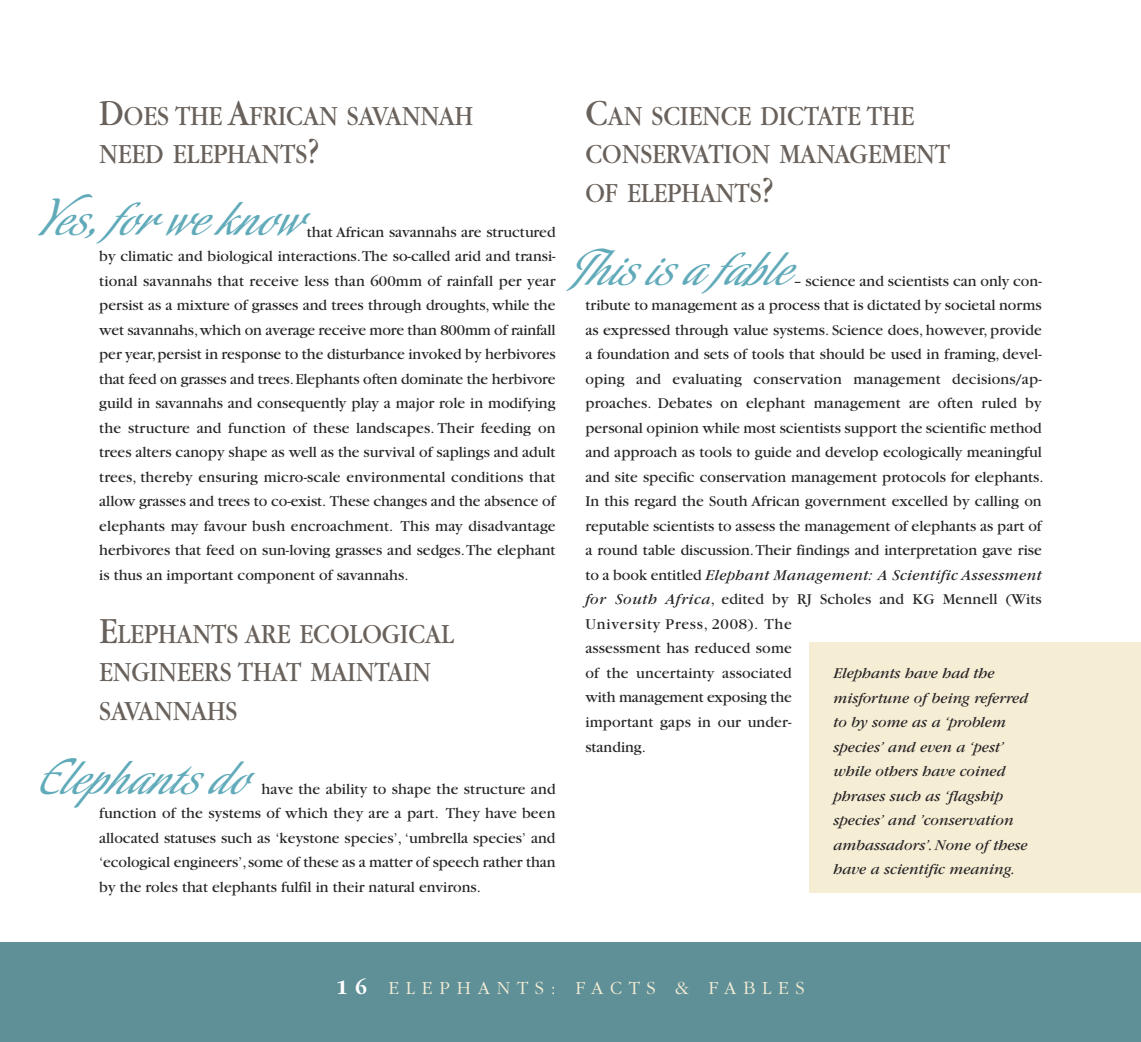
<style>
.page{position:relative;width:1141px;height:1042px;background:#fff}
.page>*{position:absolute;margin:0;border:0;box-sizing:border-box;transform-origin:0 0}
.t1{font:italic 42px "Inoxida";letter-spacing:.025em;color:#60aaba}
.t2{font:28.88px/38.5px "Garamond";color:#69615b;scale:.9 1}
.t3{font:300 19.25px "Garamond";letter-spacing:.35em;color:#f6edd5}
.t4{font:15.75px/24.5px "Garamond";color:#272627;text-align:justify}
.t5{font:italic 15.75px/24.5px "Garamond";color:#272627}
.s1{font-size:38.5px}
.s2{font-style:italic}
.s3{font-weight:700;font-size:21px;color:#fff}
</style>
<div class="page">
<div style="left:0;top:943px;width:1141px;height:99px;background:#5f9097"></div>
<div style="left:809px;top:642px;width:332px;height:251px;background:#f6edd5"></div>
<h2 class="t2" style="left:99px;top:99px;width:417px"><span class="s1">D</span>OES THE <span class="s1">A</span>FRICAN SAVANNAH<br>NEED ELEPHANTS<span class="s1">?</span></h2>
<h1 class="t1" style="left:39px;top:197px;width:263px">Yes,for we know</h1>
<p class="t4" style="left:99px;top:221px;width:458px;text-indent:208px">that African savannahs are structured by climatic and biological interactions.The so-called arid and transi&shy;tional savannahs that receive less than 600mm of rainfall per year persist as a mixture of grasses and trees through droughts, while the wet savannahs,which on average receive more than 800mm of rainfall per year,persist in response to the disturbance invoked by herbivores that feed on grasses and trees.Elephants often dominate the herbivore guild in savannahs and consequently play a major role in modifying the structure and function of these landscapes. Their feeding on trees alters canopy shape as well as the survival of saplings and adult trees, thereby ensuring micro-scale environmental conditions that allow grasses and trees to co-exist. These changes and the absence of elephants may favour bush encroachment. This may disadvantage herbivores that feed on sun-loving grasses and sedges.The elephant is thus an important component of savannahs.</p>
<h2 class="t2" style="left:99px;top:617px;width:396px"><span class="s1">E</span>LEPHANTS ARE ECOLOGICAL<br>ENGINEERS THAT MAINTAIN<br>SAVANNAHS</h2>
<h1 class="t1" style="left:36px;top:755px;width:213px">Elephantsdo</h1>
<p class="t4" style="left:99px;top:778px;width:458px;text-indent:162px">have the ability to shape the structure and function of the systems of which they are a part. They have been allocated statuses such as ‘keystone species’, ‘umbrella species’ and ‘ecological engineers’,some of these as a matter of speech rather than by the roles that elephants fulfil in their natural environs.</p>
<h2 class="t2" style="left:585px;top:99px;width:407px"><span class="s1">C</span>AN SCIENCE DICTATE THE<br>CONSERVATION MANAGEMENT<br>OF ELEPHANTS<span class="s1">?</span></h2>
<h1 class="t1" style="left:568px;top:247px;width:223px">Thisisa fable</h1>
<p class="t4" style="left:585px;top:270px;width:460px;text-align:left;text-indent:208px">– science and scientists can only con&shy;tribute to management as a process that is dictated by societal norms as expressed through value systems. Science does, however, provide a foundation and sets of tools that should be used in framing, devel&shy;oping and evaluating conservation management decisions/ap&shy;proaches. Debates on elephant management are often ruled by personal opinion while most scientists support the scientific method and approach as tools to guide and develop ecologically meaningful and site specific conservation management protocols for elephants.<br>In this regard the South African government excelled by calling on reputable scientists to assess the management of elephants as part of a round table discussion.Their findings and interpretation gave rise to a book entitled <span class="s2">Elephant Management: A Scientific Assessment for South Africa</span>, edited by RJ Scholes and KG Mennell (Wits University Press, 2008). The<br>assessment has reduced some<br>of the uncertainty associated<br>with management exposing the<br>important gaps in our under-<br>standing.</p>
<p class="t5" style="left:833px;top:662px;width:196px">Elephants have had the misfortune of being referred to by some as a ‘problem species’ and even a ‘pest’ while others have coined phrases such as ‘flagship species’ and ’conservation ambassadors’.None of these have a scientific meaning.</p>
<p class="t3" style="left:336px;top:976px;width:470px"><span class="s3">16</span> ELEPHANTS: FACTS &amp; FABLES</p>
</div>
